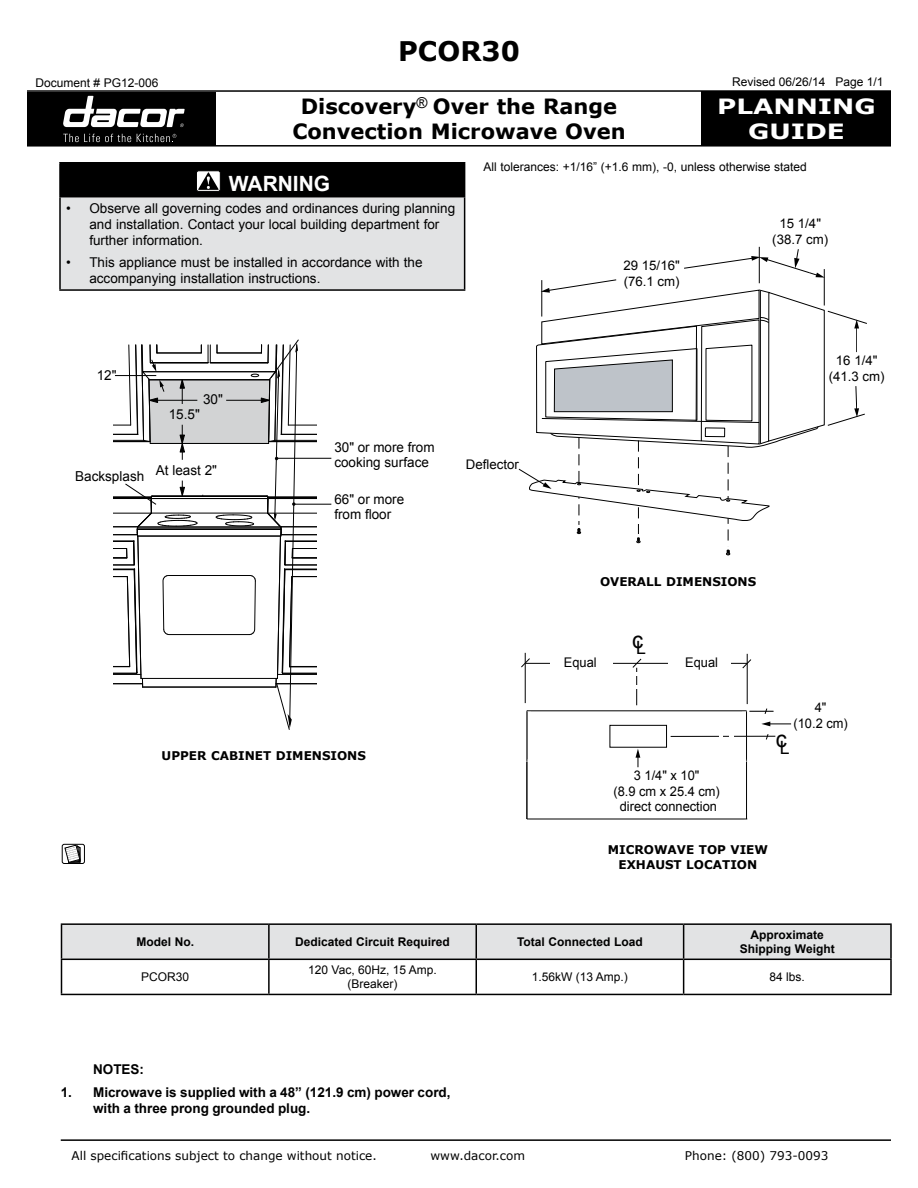
<style>
.page{position:relative;width:918px;height:1188px;background:#fff}
.page>*{position:absolute;margin:0;border:0;box-sizing:border-box;transform-origin:0 0}
.t1{font:700 27px "Verdana";color:#000}
.t2{font:22.8px "Arial";color:#000}
.t3{font:700 21px/25.2px "Verdana";color:#000;text-align:center}
.t4{font:700 21px/25.2px "Verdana";color:#fff;text-align:center;scale:1.25 1}
.t5{font:700 21px "Arial";color:#fff}
.t6{font:13.65px/14.5px "Arial";color:#010101}
.t7{font:13.5px/16.2px "Arial";color:#000}
.t8{font:700 13.5px/16.2px "Arial";color:#000}
.t9{font:13.35px/15.9px "Arial";color:#000;text-align:center}
.t10{font:13.2px/15.9px "Arial";color:#000;text-align:center}
.t11{font:12px/14.4px "Arial";color:#000;text-align:center}
.t12{font:12px "Verdana";color:#000}
.t13{font:700 12px/14.4px "Arial";color:#000;text-align:center}
.t14{font:700 12px/14.4px "Verdana";color:#000;text-align:center}
</style>
<div class="page">
<hr style="left:61px;top:1139px;width:830px;height:2px;background:#000">
<div style="left:27px;top:92px;width:189px;height:54px;background:#000"></div>
<div style="left:702px;top:91px;width:189px;height:55px;background:#000"></div>
<svg style="left:63px;top:134px;width:68px;height:8px"></svg>
<svg style="left:137px;top:134px;width:39px;height:8px"></svg>
<svg style="left:63px;top:96px;width:122px;height:31px"></svg>
<hr style="left:27px;top:145px;width:864px;height:2px;background:#000">
<hr style="left:27px;top:90px;width:864px;height:2px;background:#000">
<svg style="left:114px;top:340px;width:203px;height:390px"></svg>
<hr style="left:276px;top:458px;width:55px;height:1px;background:#010101">
<hr style="left:295px;top:504px;width:36px;height:1px;background:#010101">
<div style="left:62px;top:925px;width:828px;height:34px;background:#e2e3e4"></div>
<hr style="left:61px;top:923px;width:208px;height:2px;background:#000">
<hr style="left:61px;top:925px;width:1px;height:34px;background:#000">
<hr style="left:269px;top:923px;width:207px;height:2px;background:#000">
<hr style="left:268px;top:925px;width:2px;height:34px;background:#000">
<hr style="left:476px;top:923px;width:208px;height:2px;background:#000">
<hr style="left:476px;top:925px;width:1px;height:34px;background:#000">
<hr style="left:684px;top:923px;width:208px;height:2px;background:#000">
<hr style="left:683px;top:925px;width:1px;height:34px;background:#000">
<hr style="left:890px;top:925px;width:2px;height:34px;background:#000">
<hr style="left:61px;top:959px;width:208px;height:1px;background:#000">
<hr style="left:61px;top:960px;width:1px;height:34px;background:#000">
<hr style="left:269px;top:959px;width:207px;height:1px;background:#000">
<hr style="left:268px;top:960px;width:2px;height:34px;background:#000">
<hr style="left:476px;top:959px;width:208px;height:1px;background:#000">
<hr style="left:476px;top:960px;width:1px;height:34px;background:#000">
<hr style="left:684px;top:959px;width:208px;height:1px;background:#000">
<hr style="left:683px;top:960px;width:1px;height:34px;background:#000">
<hr style="left:890px;top:960px;width:2px;height:34px;background:#000">
<hr style="left:61px;top:994px;width:208px;height:1px;background:#000">
<hr style="left:269px;top:994px;width:207px;height:1px;background:#000">
<hr style="left:476px;top:994px;width:208px;height:1px;background:#000">
<hr style="left:684px;top:994px;width:208px;height:1px;background:#000">
<hr style="left:759px;top:247px;width:1px;height:36px;background:#000">
<svg style="left:519px;top:248px;width:348px;height:307px"></svg>
<hr style="left:527px;top:710px;width:220px;height:1px;background:#000">
<hr style="left:746px;top:711px;width:1px;height:108px;background:#000">
<hr style="left:526px;top:711px;width:1px;height:108px;background:#000">
<hr style="left:527px;top:819px;width:220px;height:1px;background:#000">
<hr style="left:636px;top:668px;width:1px;height:37px;background:#000">
<svg style="left:749px;top:708px;width:25px;height:6px"></svg>
<svg style="left:671px;top:734px;width:104px;height:6px"></svg>
<hr style="left:525px;top:653px;width:1px;height:50px;background:#000">
<hr style="left:747px;top:654px;width:1px;height:50px;background:#000">
<hr style="left:525px;top:663px;width:222px;height:1px;background:#000">
<svg style="left:521px;top:658px;width:9px;height:10px"></svg>
<svg style="left:742px;top:659px;width:10px;height:10px"></svg>
<svg style="left:632px;top:658px;width:10px;height:18px"></svg>
<div style="left:550px;top:658px;width:63px;height:13px;background:#fff"></div>
<div style="left:668px;top:658px;width:63px;height:13px;background:#fff"></div>
<div style="left:610px;top:725px;width:57px;height:23px;border:1px solid #000"></div>
<svg style="left:761px;top:722px;width:30px;height:4px"></svg>
<svg style="left:635px;top:746px;width:6px;height:21px"></svg>
<div style="left:62px;top:844px;width:23px;height:20px;border:1px solid #000;border-radius:2px"></div>
<svg style="left:65px;top:845px;width:15px;height:18px"></svg>
<div style="left:60px;top:163px;width:405px;height:34px;background:#000"></div>
<div style="left:60px;top:197px;width:405px;height:93px;background:#e2e3e4"></div>
<hr style="left:59px;top:289px;width:406px;height:2px;background:#000">
<hr style="left:59px;top:163px;width:2px;height:33px;background:#000">
<hr style="left:59px;top:162px;width:406px;height:2px;background:#000">
<hr style="left:59px;top:197px;width:2px;height:92px;background:#000">
<hr style="left:59px;top:196px;width:406px;height:1px;background:#000">
<hr style="left:464px;top:197px;width:1px;height:92px;background:#000">
<div style="left:196px;top:170px;width:25px;height:22px;border:1px solid #000;border-radius:2px"></div>
<svg style="left:198px;top:172px;width:21px;height:18px"></svg>
<h1 class="t1" style="left:398px;top:34px;width:123px">PCOR30</h1>
<h3 class="t3" style="left:292px;top:93px;width:335px">Discovery<sup>®</sup> Over the Range<br>Convection Microwave Oven</h3>
<p class="t11" style="left:36px;top:75px;width:124px">Document # PG12-006</p>
<p class="t11" style="left:732px;top:75px;width:153px">Revised 06/26/14 Page 1/1</p>
<h3 class="t4" style="left:717px;top:93px;width:128px">PLANNING<br>GUIDE</h3>
<h3 class="t5" style="left:229px;top:169px;width:103px">WARNING</h3>
<p class="t7" style="left:89px;top:200px;width:367px;text-indent:-23px">• Observe all governing codes and ordinances during planning and installation. Contact your local building department for further information.</p>
<p class="t7" style="left:89px;top:254px;width:335px;text-indent:-23px">• This appliance must be installed in accordance with the accompanying installation instructions.</p>
<p class="t11" style="left:483px;top:159px;width:325px">All tolerances: +1/16” (+1.6 mm), -0, unless otherwise stated</p>
<p class="t10" style="left:624px;top:257px;width:58px;text-align:left">29 15/16" (76.1 cm)</p>
<p class="t10" style="left:772px;top:215px;width:57px">15 1/4" (38.7 cm)</p>
<p class="t6" style="left:97px;top:368px;width:21px">12"</p>
<p class="t6" style="left:203px;top:392px;width:21px">30"</p>
<p class="t6" style="left:169px;top:407px;width:33px">15.5"</p>
<p class="t6" style="left:75px;top:469px;width:71px">Backsplash</p>
<p class="t6" style="left:156px;top:463px;width:63px">At least 2"</p>
<p class="t6" style="left:334px;top:440px;width:102px">30" or more from cooking surface</p>
<p class="t6" style="left:334px;top:492px;width:71px">66" or more from floor</p>
<p class="t10" style="left:466px;top:457px;width:54px">Deflector</p>
<p class="t14" style="left:162px;top:748px;width:206px">UPPER CABINET DIMENSIONS</p>
<p class="t10" style="left:829px;top:353px;width:57px">16 1/4" (41.3 cm)</p>
<p class="t14" style="left:600px;top:574px;width:158px">OVERALL DIMENSIONS</p>
<h2 class="t2" style="left:632px;top:625px;width:15px">c<sub>L</sub></h2>
<p class="t9" style="left:564px;top:654px;width:34px">Equal</p>
<p class="t9" style="left:685px;top:655px;width:34px">Equal</p>
<p class="t9" style="left:613px;top:767px;width:108px">3 1/4" x 10"<br>(8.9 cm x 25.4 cm) direct connection</p>
<p class="t9" style="left:794px;top:700px;width:56px">4"<br>(10.2 cm)</p>
<h2 class="t2" style="left:776px;top:724px;width:15px">c<sub>L</sub></h2>
<p class="t14" style="left:608px;top:842px;width:162px">MICROWAVE TOP VIEW<br>EXHAUST LOCATION</p>
<p class="t13" style="left:136px;top:935px;width:59px">Model No.</p>
<p class="t13" style="left:295px;top:935px;width:156px">Dedicated Circuit Required</p>
<p class="t13" style="left:517px;top:935px;width:127px">Total Connected Load</p>
<p class="t13" style="left:740px;top:928px;width:96px">Approximate<br>Shipping Weight</p>
<p class="t11" style="left:141px;top:970px;width:50px">PCOR30</p>
<p class="t11" style="left:308px;top:963px;width:130px">120 Vac, 60Hz, 15 Amp. (Breaker)</p>
<p class="t11" style="left:532px;top:970px;width:98px">1.56kW (13 Amp.)</p>
<p class="t11" style="left:770px;top:970px;width:37px">84 lbs.</p>
<p class="t8" style="left:93px;top:1061px;width:53px">NOTES:</p>
<p class="t8" style="left:93px;top:1084px;width:359px;text-indent:-32px">1. Microwave is supplied with a 48” (121.9 cm) power cord, with a three prong grounded plug.</p>
<p class="t12" style="left:72px;top:1148px;width:307px">All specifications subject to change without notice.</p>
<p class="t12" style="left:430px;top:1148px;width:96px">www.dacor.com</p>
<p class="t12" style="left:685px;top:1148px;width:145px">Phone: (800) 793-0093</p>
</div>
